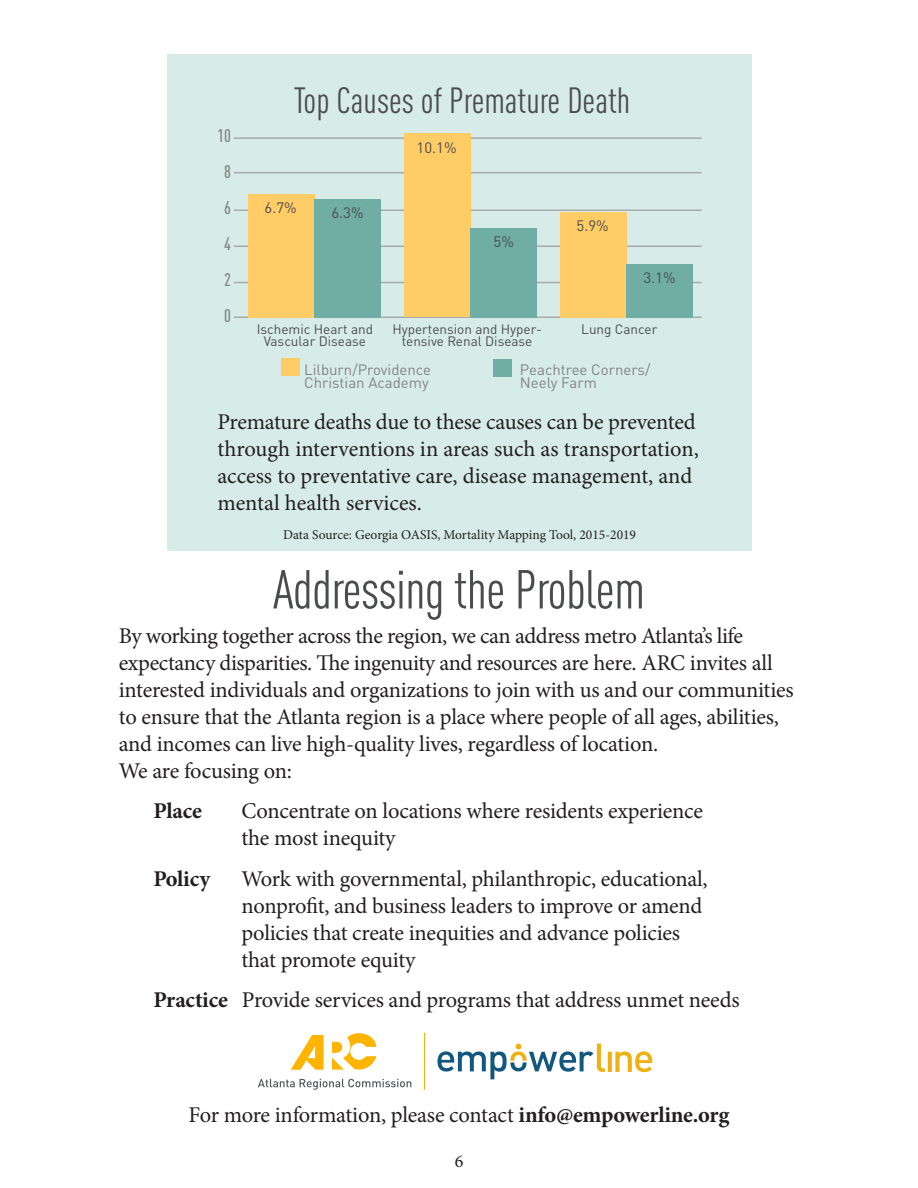
<style>
.page{position:relative;width:918px;height:1188px;background:#fff}
.page>*{position:absolute;margin:0;border:0;box-sizing:border-box;transform-origin:0 0}
.t1{font:condensed 54px "DIN Pro";letter-spacing:-.01em;color:#4b4c4d}
.t2{font:condensed 36px "DIN Pro";color:#4b4c4d}
.t3{font:22.5px/27px "Minion Pro";letter-spacing:-.01em;color:#231f20}
.t4{font:700 22.5px "Minion Pro";letter-spacing:-.01em;color:#231f20}
.t5{font:500 condensed 18px "DIN Pro";color:#838385}
.t6{font:18px "Minion Pro";color:#231f20}
.t7{font:15px/13.5px "DIN Pro";color:#838385}
.t8{font:15px "DIN Pro";color:#4b4c4d}
.t9{font:13.5px/12px "DIN Pro";color:#4b4c4d;text-align:center}
.t10{font:13.5px "Minion Pro";color:#231f20}
.s1{font-weight:700}
</style>
<div class="page">
<div style="left:168px;top:54px;width:584px;height:496px;background:#d7ece8"></div>
<svg style="left:438px;top:1044px;width:214px;height:35px"></svg>
<svg style="left:291px;top:1035px;width:33px;height:35px"></svg>
<svg style="left:332px;top:1033px;width:44px;height:37px"></svg>
<svg style="left:258px;top:1079px;width:153px;height:11px"></svg>
<hr style="left:424px;top:1033px;width:1px;height:57px;background:#eeb111">
<hr style="left:234px;top:317px;width:468px;height:1px;background:#a8a9ad">
<hr style="left:234px;top:282px;width:468px;height:1px;background:#a8a9ad">
<hr style="left:234px;top:246px;width:468px;height:1px;background:#a8a9ad">
<hr style="left:234px;top:209px;width:468px;height:2px;background:#a8a9ad">
<hr style="left:234px;top:172px;width:468px;height:1px;background:#a8a9ad">
<hr style="left:234px;top:137px;width:468px;height:2px;background:#a8a9ad">
<div style="left:281px;top:358px;width:19px;height:18px;background:#fc6"></div>
<div style="left:493px;top:359px;width:19px;height:18px;background:#6fada5"></div>
<div style="left:248px;top:194px;width:66px;height:123px;background:#fc6"></div>
<div style="left:314px;top:199px;width:66px;height:118px;background:#6fada5"></div>
<div style="left:404px;top:134px;width:66px;height:183px;background:#fc6"></div>
<div style="left:470px;top:228px;width:66px;height:89px;background:#6fada5"></div>
<div style="left:560px;top:212px;width:66px;height:105px;background:#fc6"></div>
<div style="left:626px;top:264px;width:66px;height:53px;background:#6fada5"></div>
<p class="t5" style="left:217px;top:122px;width:15px">10</p>
<p class="t5" style="left:224px;top:158px;width:8px">8</p>
<p class="t5" style="left:224px;top:194px;width:8px">6</p>
<p class="t5" style="left:224px;top:230px;width:8px">4</p>
<p class="t5" style="left:224px;top:266px;width:8px">2</p>
<p class="t5" style="left:224px;top:302px;width:8px">0</p>
<p class="t2" style="left:294px;top:75px;width:338px">Top Causes of Premature Death</p>
<p class="t8" style="left:265px;top:196px;width:34px">6.7%</p>
<p class="t8" style="left:331px;top:201px;width:34px">6.3%</p>
<p class="t8" style="left:417px;top:136px;width:42px">10.1%</p>
<p class="t8" style="left:494px;top:230px;width:22px">5%</p>
<p class="t8" style="left:577px;top:214px;width:34px">5.9%</p>
<p class="t8" style="left:643px;top:266px;width:34px">3.1%</p>
<p class="t9" style="left:257px;top:323px;width:118px">Ischemic Heart and<br>Vascular Disease</p>
<p class="t9" style="left:392px;top:323px;width:151px">Hypertension and Hyper-</p>
<p class="t9" style="left:581px;top:323px;width:78px">Lung Cancer</p>
<p class="t9" style="left:402px;top:335px;width:132px">tensive Renal Disease</p>
<p class="t7" style="left:304px;top:361px;width:128px">Lilburn/Providence<br>Christian Academy</p>
<p class="t7" style="left:520px;top:361px;width:132px">Peachtree Corners/<br>Neely Farm</p>
<p class="t3" style="left:217px;top:408px;width:483px">Premature deaths due to these causes can be prevented through interventions in areas such as transportation, access to preventative care, disease management, and mental health services.</p>
<p class="t10" style="left:283px;top:525px;width:354px">Data Source: Georgia OASIS, Mortality Mapping Tool, 2015-2019</p>
<p class="t1" style="left:273px;top:552px;width:373px">Addressing the Problem</p>
<p class="t3" style="left:119px;top:622px;width:676px">By working together across the region, we can address metro Atlanta’s life expectancy disparities. The ingenuity and resources are here. ARC invites all interested individuals and organizations to join with us and our communities to ensure that the Atlanta region is a place where people of all ages, abilities, and incomes can live high-quality lives, regardless of location.<br>We are focusing on:</p>
<p class="t4" style="left:153px;top:795px;width:50px">Place</p>
<p class="t3" style="left:241px;top:798px;width:463px">Concentrate on locations where residents experience the most inequity</p>
<p class="t4" style="left:153px;top:863px;width:58px">Policy</p>
<p class="t3" style="left:241px;top:865px;width:468px">Work with governmental, philanthropic, educational, nonprofit, and business leaders to improve or amend policies that create inequities and advance policies that promote equity</p>
<p class="t3" style="left:153px;top:987px;width:588px"><span class="s1">Practice</span> Provide services and programs that address unmet needs</p>
<p class="t3" style="left:188px;top:1102px;width:543px">For more information, please contact <span class="s1">info@empowerline.org</span></p>
<p class="t6" style="left:455px;top:1149px;width:10px">6</p>
</div>
